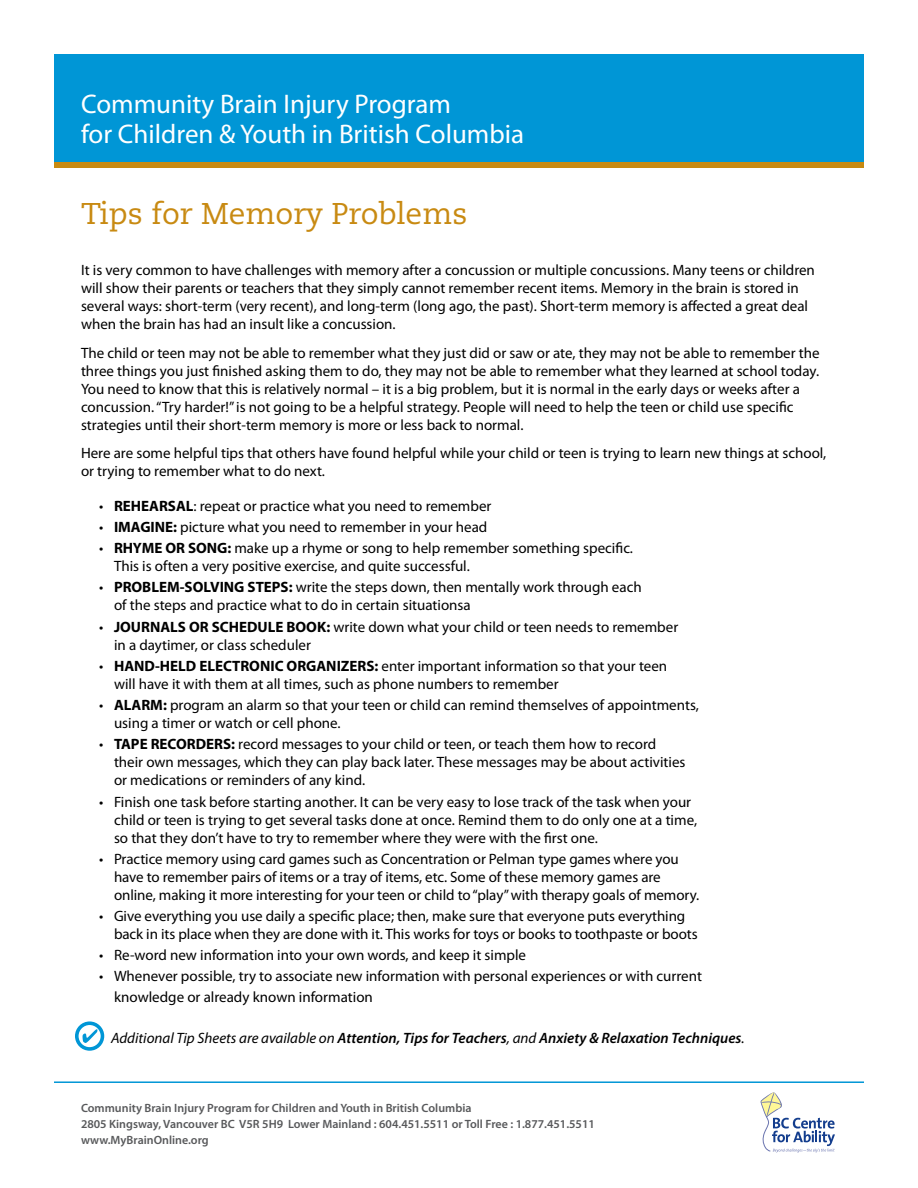
<style>
.page{position:relative;width:918px;height:1188px;background:#fff}
.page>*{position:absolute;margin:0;border:0;box-sizing:border-box;transform-origin:0 0}
.t1{font:30px "Caecilia";color:#c88a12}
.t2{font:27px/30px "Myriad Pro";color:#fff}
.t3{font:15px/18px "Myriad Pro";color:#000}
.t4{font:italic 600 15px "Myriad Pro";color:#000}
.t5{font:600 12px/15.8px "Myriad Pro";color:#58595b}
.s1{font-weight:700}
.s2{font-weight:400}
</style>
<div class="page">
<hr style="left:54px;top:1081px;width:810px;height:2px;background:#0096d6">
<div style="left:54px;top:162px;width:810px;height:5px;background:#c88a12"></div>
<div style="left:54px;top:54px;width:810px;height:108px;background:#0096d6"></div>
<svg style="left:760px;top:1092px;width:75px;height:61px"></svg>
<svg style="left:75px;top:1021px;width:30px;height:30px"></svg>
<h2 class="t2" style="left:81px;top:89px;width:445px">Community Brain Injury Program<br>for Children &amp; Youth in British Columbia</h2>
<h1 class="t1" style="left:81px;top:197px;width:388px">Tips for Memory Problems</h1>
<p class="t3" style="left:81px;top:261px;width:735px">It is very common to have challenges with memory after a concussion or multiple concussions. Many teens or children will show their parents or teachers that they simply cannot remember recent items. Memory in the brain is stored in several ways: short-term (very recent), and long-term (long ago, the past). Short-term memory is affected a great deal when the brain has had an insult like a concussion.</p>
<p class="t3" style="left:81px;top:343px;width:740px">The child or teen may not be able to remember what they just did or saw or ate, they may not be able to remember the three things you just finished asking them to do, they may not be able to remember what they learned at school today.<br>You need to know that this is relatively normal – it is a big problem, but it is normal in the early days or weeks after a concussion. “Try harder!” is not going to be a helpful strategy. People will need to help the teen or child use specific strategies until their short-term memory is more or less back to normal.</p>
<p class="t3" style="left:81px;top:444px;width:747px">Here are some helpful tips that others have found helpful while your child or teen is trying to learn new things at school, or trying to remember what to do next.</p>
<p class="t3" style="left:99px;top:496px;width:394px">• <span class="s1">REHEARSAL</span>: repeat or practice what you need to remember</p>
<p class="t3" style="left:99px;top:518px;width:390px">• <span class="s1">IMAGINE:</span> picture what you need to remember in your head</p>
<p class="t3" style="left:114px;top:539px;width:521px;text-indent:-15px">• <span class="s1">RHYME OR SONG:</span> make up a rhyme or song to help remember something specific.<br>This is often a very positive exercise, and quite successful.</p>
<p class="t3" style="left:114px;top:578px;width:529px;text-indent:-15px">• <span class="s1">PROBLEM-SOLVING STEPS:</span> write the steps down, then mentally work through each of the steps and practice what to do in certain situationsa</p>
<p class="t3" style="left:114px;top:617px;width:566px;text-indent:-15px">• <span class="s1">JOURNALS OR SCHEDULE BOOK:</span> write down what your child or teen needs to remember in a daytimer, or class scheduler</p>
<p class="t3" style="left:114px;top:657px;width:555px;text-indent:-15px">• <span class="s1">HAND-HELD ELECTRONIC ORGANIZERS:</span> enter important information so that your teen will have it with them at all times, such as phone numbers to remember</p>
<p class="t3" style="left:114px;top:696px;width:586px;text-indent:-15px">• <span class="s1">ALARM:</span> program an alarm so that your teen or child can remind themselves of appointments, using a timer or watch or cell phone.</p>
<p class="t3" style="left:114px;top:735px;width:573px;text-indent:-15px">• <span class="s1">TAPE RECORDERS:</span> record messages to your child or teen, or teach them how to record their own messages, which they can play back later. These messages may be about activities or medications or reminders of any kind.</p>
<p class="t3" style="left:114px;top:792px;width:585px;text-indent:-15px">• Finish one task before starting another. It can be very easy to lose track of the task when your child or teen is trying to get several tasks done at once. Remind them to do only one at a time, so that they don’t have to try to remember where they were with the first one.</p>
<p class="t3" style="left:114px;top:849px;width:587px;text-indent:-15px">• Practice memory using card games such as Concentration or Pelman type games where you have to remember pairs of items or a tray of items, etc. Some of these memory games are online, making it more interesting for your teen or child to “play” with therapy goals of memory.</p>
<p class="t3" style="left:114px;top:907px;width:585px;text-indent:-15px">• Give everything you use daily a specific place; then, make sure that everyone puts everything back in its place when they are done with it. This works for toys or books to toothpaste or boots</p>
<p class="t3" style="left:99px;top:946px;width:429px">• Re-word new information into your own words, and keep it simple</p>
<p class="t3" style="left:114px;top:966px;width:589px;line-height:21px;text-indent:-15px">• Whenever possible, try to associate new information with personal experiences or with current knowledge or already known information</p>
<p class="t4" style="left:111px;top:1029px;width:635px"><span class="s2">Additional Tip Sheets are available on</span> Attention, Tips for Teachers<span class="s2">, and</span> Anxiety &amp; Relaxation Techniques<span class="s2">.</span></p>
<p class="t5" style="left:81px;top:1100px;width:515px">Community Brain Injury Program for Children and Youth in British Columbia<br>2805 Kingsway, Vancouver BC V5R 5H9 Lower Mainland : 604.451.5511 or Toll Free : 1.877.451.5511 www.MyBrainOnline.org</p>
</div>
